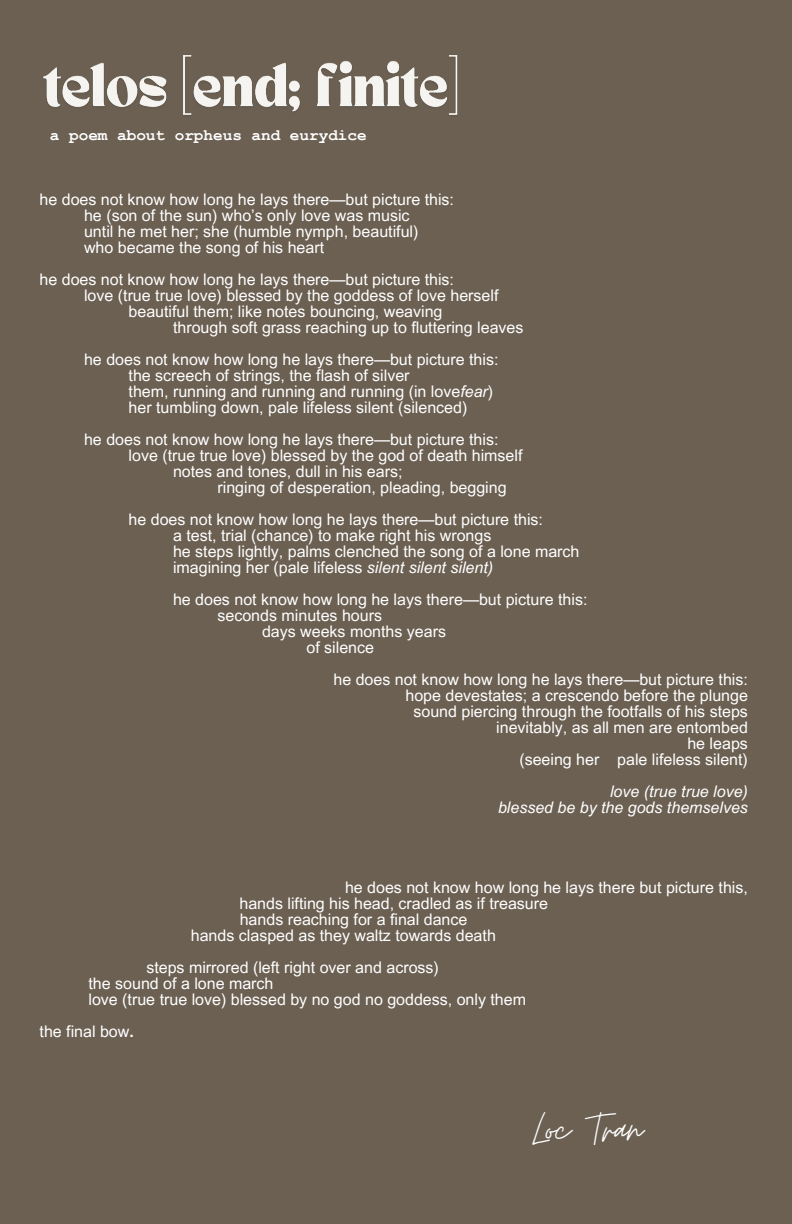
<style>
.page{position:relative;width:792px;height:1224px;background:#6b6052}
.page>*{position:absolute;margin:0;border:0;box-sizing:border-box;transform-origin:0 0}
.t1{font:50px "Moon Time";letter-spacing:-.005em;color:#fff}
.t2{font:16px "Arial MT Pro";color:#fff}
.t3{font:italic 16px "Arial MT Pro";color:#fff}
.t4{font:700 16px "Courier New";color:#fff}
.s1{font-style:italic}
.s2{font-weight:700}
</style>
<div class="page">
<img style="left:43px;top:55px;width:415px;height:60px">
<p class="t4" style="left:50px;top:127px;width:318px">a poem about orpheus and eurydice</p>
<h3 class="t2" style="left:40px;top:193px;width:416px">he does not know how long he lays there—but picture this:</h3>
<p class="t2" style="left:84px;top:209px;width:327px">he (son of the sun) who’s only love was music</p>
<p class="t2" style="left:84px;top:225px;width:336px">until he met her; she (humble nymph, beautiful)</p>
<p class="t2" style="left:84px;top:241px;width:242px">who became the song of his heart</p>
<p class="t2" style="left:40px;top:273px;width:416px">he does not know how long he lays there—but picture this:</p>
<p class="t2" style="left:84px;top:289px;width:416px">love (true true love) blessed by the goddess of love herself</p>
<p class="t2" style="left:129px;top:305px;width:315px">beautiful them; like notes bouncing, weaving</p>
<p class="t2" style="left:173px;top:321px;width:352px">through soft grass reaching up to fluttering leaves</p>
<p class="t2" style="left:84px;top:353px;width:416px">he does not know how long he lays there—but picture this:</p>
<p class="t2" style="left:129px;top:369px;width:283px">the screech of strings, the flash of silver</p>
<p class="t2" style="left:129px;top:385px;width:366px">them, running and running and running (in love<span class="s1">fear</span>)</p>
<p class="t2" style="left:129px;top:401px;width:340px">her tumbling down, pale lifeless silent (silenced)</p>
<p class="t2" style="left:84px;top:433px;width:416px">he does not know how long he lays there—but picture this:</p>
<p class="t2" style="left:129px;top:449px;width:395px">love (true true love) blessed by the god of death himself</p>
<p class="t2" style="left:173px;top:465px;width:231px">notes and tones, dull in his ears;</p>
<p class="t2" style="left:218px;top:481px;width:291px">ringing of desperation, pleading, begging</p>
<p class="t2" style="left:129px;top:513px;width:416px">he does not know how long he lays there—but picture this:</p>
<p class="t2" style="left:173px;top:529px;width:320px">a test, trial (chance) to make right his wrongs</p>
<p class="t2" style="left:173px;top:545px;width:408px">he steps lightly, palms clenched the song of a lone march</p>
<p class="t2" style="left:173px;top:561px;width:322px">imagining her (pale lifeless <span class="s1">silent silent silent)</span></p>
<p class="t2" style="left:173px;top:593px;width:416px">he does not know how long he lays there—but picture this:</p>
<p class="t2" style="left:218px;top:609px;width:166px">seconds minutes hours</p>
<p class="t2" style="left:262px;top:625px;width:186px">days weeks months years</p>
<p class="t2" style="left:306px;top:641px;width:69px">of silence</p>
<p class="t2" style="left:333px;top:673px;width:416px">he does not know how long he lays there—but picture this:</p>
<p class="t2" style="left:405px;top:689px;width:344px">hope devestates; a crescendo before the plunge</p>
<p class="t2" style="left:414px;top:705px;width:336px">sound piercing through the footfalls of his steps</p>
<p class="t2" style="left:496px;top:721px;width:253px">inevitably, as all men are entombed</p>
<p class="t2" style="left:687px;top:737px;width:62px">he leaps</p>
<p class="t2" style="left:519px;top:753px;width:230px">(seeing her pale lifeless silent)</p>
<p class="t3" style="left:610px;top:785px;width:139px">love (true true love)</p>
<p class="t3" style="left:498px;top:801px;width:251px">blessed be by the gods themselves</p>
<p class="t2" style="left:345px;top:881px;width:404px">he does not know how long he lays there but picture this,</p>
<p class="t2" style="left:239px;top:897px;width:310px">hands lifting his head, cradled as if treasure</p>
<p class="t2" style="left:240px;top:914px;width:229px">hands reaching for a final dance</p>
<p class="t2" style="left:191px;top:930px;width:307px">hands clasped as they waltz towards death</p>
<p class="t2" style="left:146px;top:962px;width:294px">steps mirrored (left right over and across)</p>
<p class="t2" style="left:89px;top:978px;width:186px">the sound of a lone march</p>
<p class="t2" style="left:89px;top:994px;width:439px">love (true true love) blessed by no god no goddess, only them</p>
<p class="t2" style="left:40px;top:1026px;width:96px">the final bow<span class="s2">.</span></p>
<p class="t1" style="left:532px;top:1099px;width:112px">Loc Tran</p>
</div>
